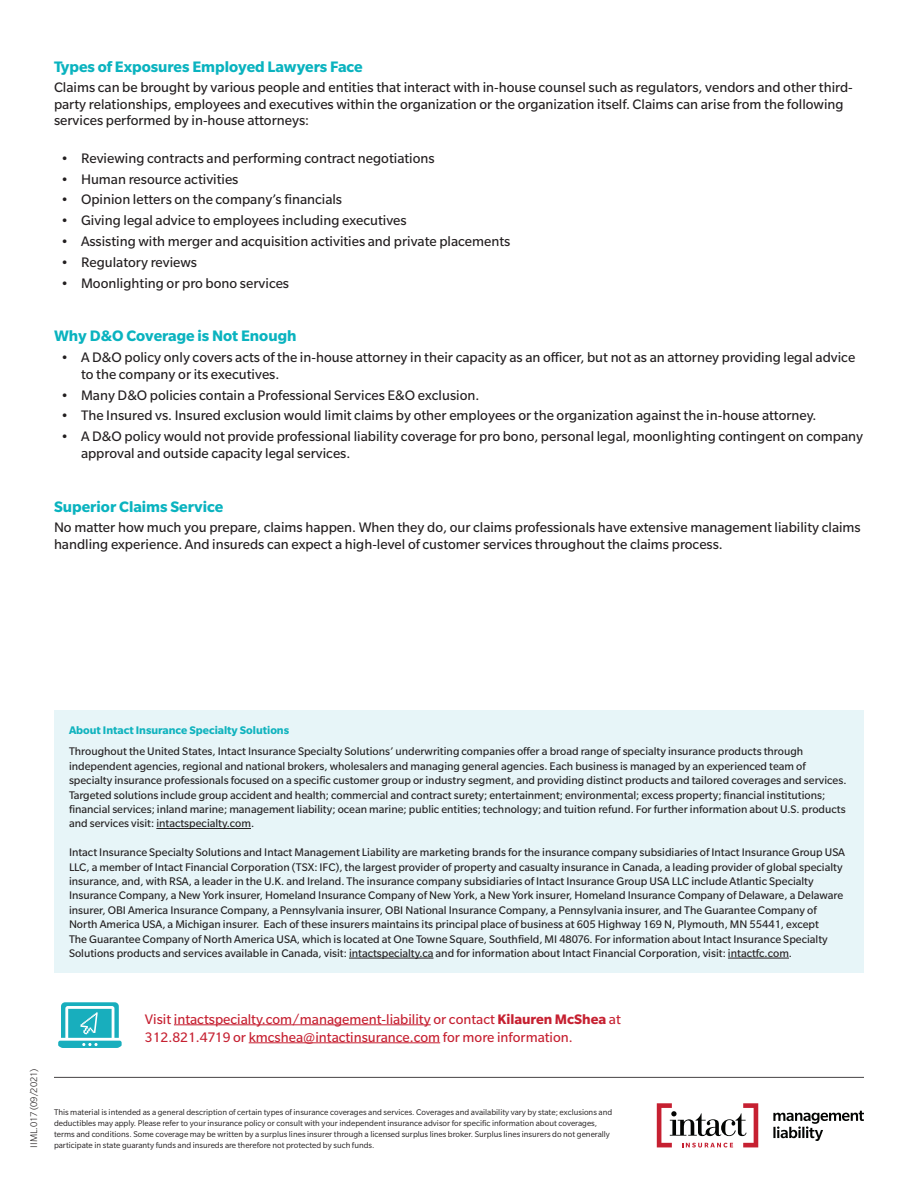
<style>
.page{position:relative;width:918px;height:1188px;background:#fff}
.page>*{position:absolute;margin:0;border:0;box-sizing:border-box;transform-origin:0 0}
.t1{font:700 16.5px "Slate Std";color:#0ab3bf}
.t2{font:15px/16.5px "Slate Std";color:#231f20}
.t3{font:15px/18px "Slate Std";color:#c62031}
.t4{font:12px/14.4px "Slate Std";color:#231f20}
.t5{font:700 12px "Slate Std";color:#10b3be}
.t6{font:300 10.5px "Slate Std";color:#231f20}
.t7{font:9px/10.8px "Slate Std";color:#231f20}
.s1{font-weight:700}
</style>
<div class="page">
<svg style="left:657px;top:1103px;width:101px;height:45px"></svg>
<svg style="left:773px;top:1111px;width:91px;height:30px"></svg>
<hr style="left:54px;top:1077px;width:810px;height:1px;background:#231f20">
<hr style="left:174px;top:1024px;width:257px;height:1px;background:#c62031">
<hr style="left:249px;top:1042px;width:191px;height:1px;background:#c62031">
<svg style="left:58px;top:1002px;width:64px;height:46px"></svg>
<div style="left:54px;top:711px;width:810px;height:262px;background:#e7f5f8"></div>
<hr style="left:156px;top:828px;width:95px;height:1px;background:#231f20">
<hr style="left:349px;top:958px;width:85px;height:1px;background:#231f20">
<hr style="left:728px;top:958px;width:61px;height:1px;background:#231f20">
<h1 class="t1" style="left:54px;top:57px;width:310px">Types of Exposures Employed Lawyers Face</h1>
<p class="t2" style="left:54px;top:79px;width:800px">Claims can be brought by various people and entities that interact with in-house counsel such as regulators, vendors and other third&shy;party relationships, employees and executives within the organization or the organization itself. Claims can arise from the following services performed by in-house attorneys:</p>
<p class="t2" style="left:61px;top:150px;width:375px">• Reviewing contracts and performing contract negotiations</p>
<p class="t2" style="left:61px;top:170px;width:179px">• Human resource activities</p>
<p class="t2" style="left:61px;top:191px;width:283px">• Opinion letters on the company’s financials</p>
<p class="t2" style="left:61px;top:212px;width:347px">• Giving legal advice to employees including executives</p>
<p class="t2" style="left:61px;top:233px;width:451px">• Assisting with merger and acquisition activities and private placements</p>
<p class="t2" style="left:61px;top:254px;width:138px">• Regulatory reviews</p>
<p class="t2" style="left:61px;top:274px;width:230px">• Moonlighting or pro bono services</p>
<h1 class="t1" style="left:54px;top:327px;width:244px">Why D&amp;O Coverage is Not Enough</h1>
<p class="t2" style="left:81px;top:349px;width:776px;text-indent:-20px">• A D&amp;O policy only covers acts of the in-house attorney in their capacity as an officer, but not as an attorney providing legal advice to the company or its executives.</p>
<p class="t2" style="left:61px;top:386px;width:420px">• Many D&amp;O policies contain a Professional Services E&amp;O exclusion.</p>
<p class="t2" style="left:61px;top:407px;width:757px">• The Insured vs. Insured exclusion would limit claims by other employees or the organization against the in-house attorney.</p>
<p class="t2" style="left:81px;top:428px;width:784px;text-indent:-20px">• A D&amp;O policy would not provide professional liability coverage for pro bono, personal legal, moonlighting contingent on company approval and outside capacity legal services.</p>
<h1 class="t1" style="left:54px;top:497px;width:171px">Superior Claims Service</h1>
<p class="t2" style="left:54px;top:519px;width:808px">No matter how much you prepare, claims happen. When they do, our claims professionals have extensive management liability claims handling experience. And insureds can expect a high-level of customer services throughout the claims process.</p>
<p class="t5" style="left:69px;top:724px;width:222px">About Intact Insurance Specialty Solutions</p>
<p class="t4" style="left:69px;top:744px;width:779px">Throughout the United States, Intact Insurance Specialty Solutions’ underwriting companies offer a broad range of specialty insurance products through independent agencies, regional and national brokers, wholesalers and managing general agencies. Each business is managed by an experienced team of specialty insurance professionals focused on a specific customer group or industry segment, and providing distinct products and tailored coverages and services.<br>Targeted solutions include group accident and health; commercial and contract surety; entertainment; environmental; excess property; financial institutions; financial services; inland marine; management liability; ocean marine; public entities; technology; and tuition refund. For further information about U.S. products and services visit: intactspecialty.com.</p>
<p class="t4" style="left:69px;top:845px;width:778px">Intact Insurance Specialty Solutions and Intact Management Liability are marketing brands for the insurance company subsidiaries of Intact Insurance Group USA LLC, a member of Intact Financial Corporation (TSX: IFC), the largest provider of property and casualty insurance in Canada, a leading provider of global specialty insurance, and, with RSA, a leader in the U.K. and Ireland. The insurance company subsidiaries of Intact Insurance Group USA LLC include Atlantic Specialty Insurance Company, a New York insurer, Homeland Insurance Company of New York, a New York insurer, Homeland Insurance Company of Delaware, a Delaware insurer, OBI America Insurance Company, a Pennsylvania insurer, OBI National Insurance Company, a Pennsylvania insurer, and The Guarantee Company of North America USA, a Michigan insurer. Each of these insurers maintains its principal place of business at 605 Highway 169 N, Plymouth, MN 55441, except<br>The Guarantee Company of North America USA, which is located at One Towne Square, Southfield, MI 48076. For information about Intact Insurance Specialty Solutions products and services available in Canada, visit: intactspecialty.ca and for information about Intact Financial Corporation, visit: intactfc.com.</p>
<p class="t6" style="left:29px;top:1148px;width:81px;rotate:-90deg">IIML.017 (09/2021)</p>
<p class="t3" style="left:145px;top:1010px;width:477px">Visit intactspecialty.com/management-liability or contact <span class="s1">Kilauren McShea</span> at<br>312.821.4719 or kmcshea@intactinsurance.com for more information.</p>
<p class="t7" style="left:54px;top:1107px;width:560px">This material is intended as a general description of certain types of insurance coverages and services. Coverages and availability vary by state; exclusions and deductibles may apply. Please refer to your insurance policy or consult with your independent insurance advisor for specific information about coverages, terms and conditions. Some coverage may be written by a surplus lines insurer through a licensed surplus lines broker. Surplus lines insurers do not generally participate in state guaranty funds and insureds are therefore not protected by such funds.</p>
</div>
